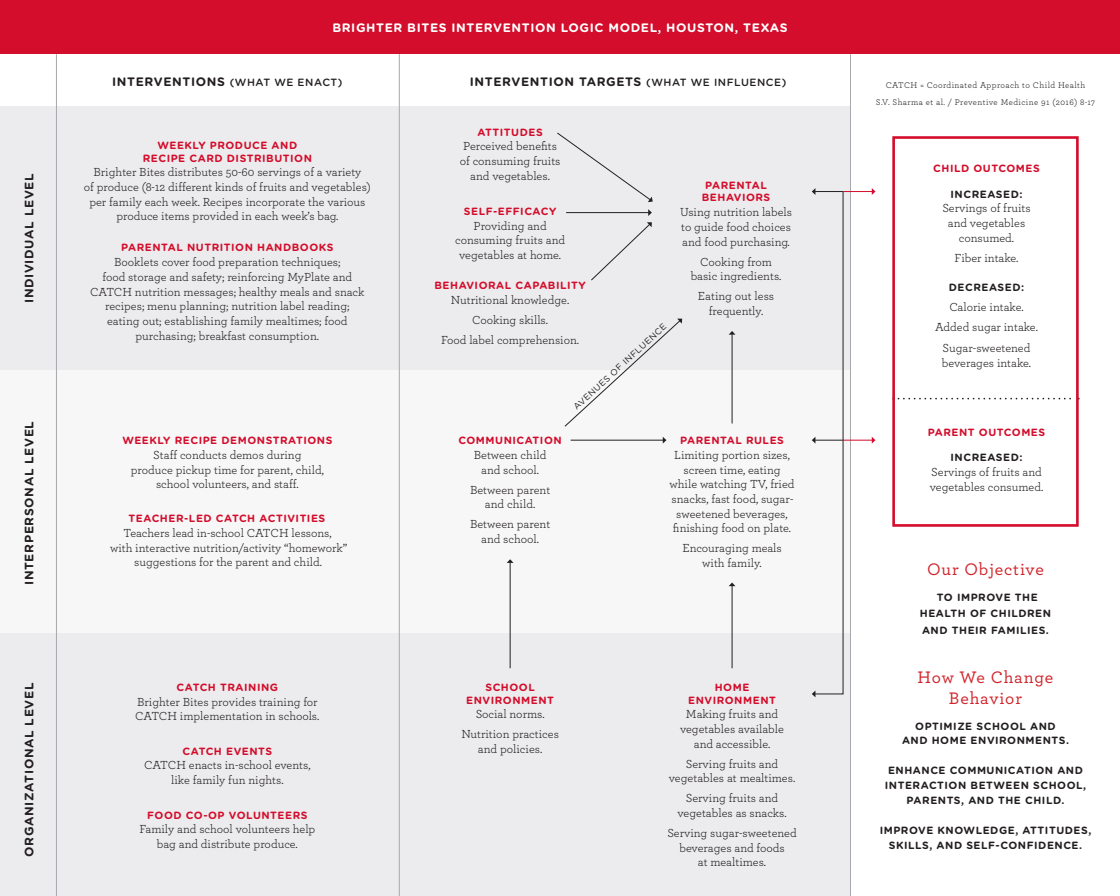
<style>
.page{position:relative;width:1120px;height:896px;background:#fff}
.page>*{position:absolute;margin:0;border:0;box-sizing:border-box;transform-origin:0 0}
.t1{font:500 17.5px "Archer";letter-spacing:.05em;color:#d1232a}
.t2{font:12.25px/14.7px "Archer";color:#231f20;text-align:center}
.t3{font:700 12.25px "Gotham Rounded";letter-spacing:.05em;color:#231f20}
.t4{font:700 12.25px "Gotham Rounded";letter-spacing:.05em;color:#fff}
.t5{font:700 10.5px/12.6px "Gotham Rounded";letter-spacing:.05em;color:#d30d2b;text-align:center}
.t6{font:700 10.5px/14.9px "Gotham Rounded";letter-spacing:.05em;color:#231f20;text-align:center}
.t7{font:8.75px/16.6px "Archer";letter-spacing:.05em;color:#231f20;text-align:center}
.t8{font:8.75px "Gotham Rounded";color:#231f20}
.s1{font-weight:500;font-size:10.5px}
</style>
<div class="page">
<div style="left:0;top:633px;width:850px;height:263px;background:#ececee"></div>
<div style="left:0;top:370px;width:850px;height:263px;background:#f7f7f8"></div>
<div style="left:0;top:107px;width:850px;height:263px;background:#ececee"></div>
<div style="left:0;top:0;width:1120px;height:53px;background:#d30d2b"></div>
<svg style="left:557px;top:132px;width:96px;height:70px"></svg>
<svg style="left:591px;top:222px;width:61px;height:59px"></svg>
<hr style="left:566px;top:212px;width:83px;height:1px;background:#231f20">
<svg style="left:648px;top:209px;width:4px;height:7px"></svg>
<hr style="left:571px;top:440px;width:92px;height:1px;background:#231f20">
<svg style="left:663px;top:437px;width:3px;height:7px"></svg>
<hr style="left:510px;top:563px;width:1px;height:105px;background:#231f20">
<svg style="left:507px;top:559px;width:7px;height:4px"></svg>
<svg style="left:564px;top:319px;width:118px;height:108px"></svg>
<hr style="left:732px;top:334px;width:1px;height:90px;background:#231f20">
<svg style="left:729px;top:331px;width:6px;height:4px"></svg>
<hr style="left:732px;top:586px;width:1px;height:82px;background:#231f20">
<svg style="left:729px;top:583px;width:6px;height:3px"></svg>
<hr style="left:850px;top:54px;width:1px;height:842px;background:#a8a9ad">
<hr style="left:399px;top:54px;width:1px;height:842px;background:#a8a9ad">
<hr style="left:56px;top:54px;width:1px;height:842px;background:#a8a9ad">
<svg style="left:812px;top:188px;width:63px;height:509px"></svg>
<div style="left:872px;top:554px;width:227px;height:87px;background:#fff"></div>
<svg style="left:897px;top:398px;width:174px;height:1px"></svg>
<div style="left:892px;top:136px;width:187px;height:391px;border:3px solid #d30d2b"></div>
<p class="t3" style="left:20px;top:303px;width:131px;rotate:-90deg">INDIVIDUAL LEVEL</p>
<p class="t3" style="left:20px;top:585px;width:166px;rotate:-90deg">INTERPERSONAL LEVEL</p>
<p class="t3" style="left:20px;top:857px;width:176px;rotate:-90deg">ORGANIZATIONAL LEVEL</p>
<p class="t4" style="left:332px;top:18px;width:457px">BRIGHTER BITES INTERVENTION LOGIC MODEL, HOUSTON, TEXAS</p>
<p class="t3" style="left:112px;top:73px;width:232px">INTERVENTIONS <span class="s1">(WHAT WE ENACT)</span></p>
<p class="t3" style="left:470px;top:73px;width:318px">INTERVENTION TARGETS <span class="s1">(WHAT WE INFLUENCE)</span></p>
<p class="t5" style="left:157px;top:139px;width:141px">WEEKLY PRODUCE AND</p>
<p class="t5" style="left:143px;top:151px;width:171px">RECIPE CARD DISTRIBUTION</p>
<p class="t2" style="left:94px;top:165px;width:269px">Brighter Bites distributes 50-60 servings of a variety</p>
<p class="t2" style="left:84px;top:179px;width:289px">of produce (8-12 different kinds of fruits and vegetables) per family each week. Recipes incorporate the various produce items provided in each week’s bag.</p>
<p class="t5" style="left:121px;top:241px;width:214px">PARENTAL NUTRITION HANDBOOKS</p>
<p class="t2" style="left:114px;top:254px;width:228px">Booklets cover food preparation techniques;</p>
<p class="t2" style="left:90px;top:269px;width:276px">food storage and safety; reinforcing MyPlate and CATCH nutrition messages; healthy meals and snack recipes; menu planning; nutrition label reading; eating out; establishing family mealtimes; food purchasing; breakfast consumption.</p>
<p class="t5" style="left:122px;top:434px;width:212px">WEEKLY RECIPE DEMONSTRATIONS</p>
<p class="t2" style="left:153px;top:447px;width:150px">Staff conducts demos during</p>
<p class="t2" style="left:131px;top:462px;width:195px">produce pickup time for parent, child,</p>
<p class="t2" style="left:156px;top:477px;width:144px">school volunteers, and staff.</p>
<p class="t5" style="left:129px;top:512px;width:198px">TEACHER-LED CATCH ACTIVITIES</p>
<p class="t2" style="left:124px;top:525px;width:210px">Teachers lead in-school CATCH lessons,</p>
<p class="t2" style="left:110px;top:540px;width:239px">with interactive nutrition/activity “homework” suggestions for the parent and child.</p>
<p class="t5" style="left:177px;top:681px;width:103px">CATCH TRAINING</p>
<p class="t2" style="left:135px;top:694px;width:186px;text-align:left">Brighter Bites provides training for<br>CATCH implementation in schools.</p>
<p class="t5" style="left:183px;top:744px;width:91px">CATCH EVENTS</p>
<p class="t2" style="left:144px;top:758px;width:168px">CATCH enacts in-school events,</p>
<p class="t2" style="left:171px;top:772px;width:114px">like family fun nights.</p>
<p class="t5" style="left:147px;top:808px;width:162px">FOOD CO-OP VOLUNTEERS</p>
<p class="t2" style="left:139px;top:822px;width:177px">Family and school volunteers help</p>
<p class="t2" style="left:157px;top:836px;width:143px">bag and distribute produce.</p>
<p class="t5" style="left:477px;top:125px;width:67px">ATTITUDES</p>
<p class="t2" style="left:460px;top:139px;width:102px">Perceived benefits of consuming fruits and vegetables.</p>
<p class="t5" style="left:464px;top:205px;width:94px">SELF-EFFICACY</p>
<p class="t2" style="left:455px;top:218px;width:111px">Providing and consuming fruits and vegetables at home.</p>
<p class="t5" style="left:435px;top:279px;width:153px">BEHAVIORAL CAPABILITY</p>
<p class="t2" style="left:451px;top:292px;width:120px">Nutritional knowledge.</p>
<p class="t2" style="left:472px;top:312px;width:77px">Cooking skills.</p>
<p class="t2" style="left:441px;top:332px;width:140px">Food label comprehension.</p>
<p class="t8" style="left:571px;top:403px;width:124px;rotate:-42deg">AVENUES OF INFLUENCE</p>
<p class="t5" style="left:702px;top:178px;width:70px">PARENTAL<br>BEHAVIORS</p>
<p class="t2" style="left:680px;top:204px;width:113px;text-align:justify">Using nutrition labels to guide food choices and food purchasing.</p>
<p class="t2" style="left:691px;top:254px;width:92px">Cooking from basic ingredients.</p>
<p class="t2" style="left:698px;top:288px;width:78px">Eating out less frequently.</p>
<p class="t5" style="left:458px;top:434px;width:105px">COMMUNICATION</p>
<p class="t2" style="left:474px;top:447px;width:74px">Between child and school.</p>
<p class="t2" style="left:470px;top:482px;width:82px">Between parent and child.</p>
<p class="t2" style="left:470px;top:517px;width:82px">Between parent and school.</p>
<p class="t5" style="left:466px;top:681px;width:89px">SCHOOL<br>ENVIRONMENT</p>
<p class="t2" style="left:476px;top:707px;width:70px">Social norms.</p>
<p class="t2" style="left:461px;top:727px;width:99px">Nutrition practices and policies.</p>
<p class="t5" style="left:680px;top:434px;width:105px">PARENTAL RULES</p>
<p class="t2" style="left:670px;top:447px;width:127px">Limiting portion sizes, screen time, eating while watching TV, fried snacks, fast food, sugar&shy;sweetened beverages, finishing food on plate.</p>
<p class="t2" style="left:682px;top:541px;width:101px">Encouraging meals with family.</p>
<p class="t5" style="left:715px;top:681px;width:36px">HOME</p>
<p class="t5" style="left:688px;top:693px;width:89px">ENVIRONMENT</p>
<p class="t2" style="left:680px;top:707px;width:106px">Making fruits and vegetables available and accessible.</p>
<p class="t2" style="left:669px;top:756px;width:128px">Serving fruits and vegetables at mealtimes.</p>
<p class="t2" style="left:686px;top:791px;width:94px">Serving fruits and</p>
<p class="t2" style="left:678px;top:805px;width:111px">vegetables as snacks.</p>
<p class="t2" style="left:667px;top:825px;width:131px">Serving sugar-sweetened</p>
<p class="t2" style="left:679px;top:840px;width:107px">beverages and foods</p>
<p class="t2" style="left:698px;top:855px;width:70px">at mealtimes.</p>
<p class="t7" style="left:876px;top:77px;width:221px">CATCH = Coordinated Approach to Child Health<br>S.V. Sharma et al. / Preventive Medicine 91 (2016) 8-17</p>
<p class="t5" style="left:933px;top:162px;width:108px">CHILD OUTCOMES</p>
<p class="t6" style="left:951px;top:186px;width:73px">INCREASED:</p>
<p class="t2" style="left:942px;top:201px;width:90px">Servings of fruits and vegetables consumed.</p>
<p class="t2" style="left:955px;top:250px;width:65px">Fiber intake.</p>
<p class="t6" style="left:949px;top:280px;width:77px">DECREASED:</p>
<p class="t2" style="left:949px;top:299px;width:76px">Calorie intake.</p>
<p class="t2" style="left:935px;top:319px;width:104px">Added sugar intake.</p>
<p class="t2" style="left:942px;top:340px;width:91px;text-align:left">Sugar-sweetened beverages intake.</p>
<p class="t5" style="left:928px;top:426px;width:119px">PARENT OUTCOMES</p>
<p class="t6" style="left:951px;top:450px;width:73px">INCREASED:</p>
<p class="t2" style="left:930px;top:464px;width:115px;text-align:left">Servings of fruits and vegetables consumed.</p>
<p class="t1" style="left:927px;top:558px;width:118px">Our Objective</p>
<p class="t6" style="left:920px;top:588px;width:133px;line-height:16.6px">TO IMPROVE THE<br>HEALTH OF CHILDREN<br>AND THEIR FAMILIES.</p>
<p class="t1" style="left:918px;top:666px;width:137px">How We Change</p>
<p class="t1" style="left:949px;top:687px;width:75px">Behavior</p>
<p class="t6" style="left:915px;top:718px;width:142px">OPTIMIZE SCHOOL AND</p>
<p class="t6" style="left:902px;top:733px;width:169px">AND HOME ENVIRONMENTS.</p>
<p class="t6" style="left:885px;top:763px;width:203px">ENHANCE COMMUNICATION AND<br>INTERACTION BETWEEN SCHOOL,<br>PARENTS, AND THE CHILD.</p>
<p class="t6" style="left:880px;top:822px;width:213px">IMPROVE KNOWLEDGE, ATTITUDES,</p>
<p class="t6" style="left:889px;top:837px;width:195px">SKILLS, AND SELF-CONFIDENCE.</p>
</div>
